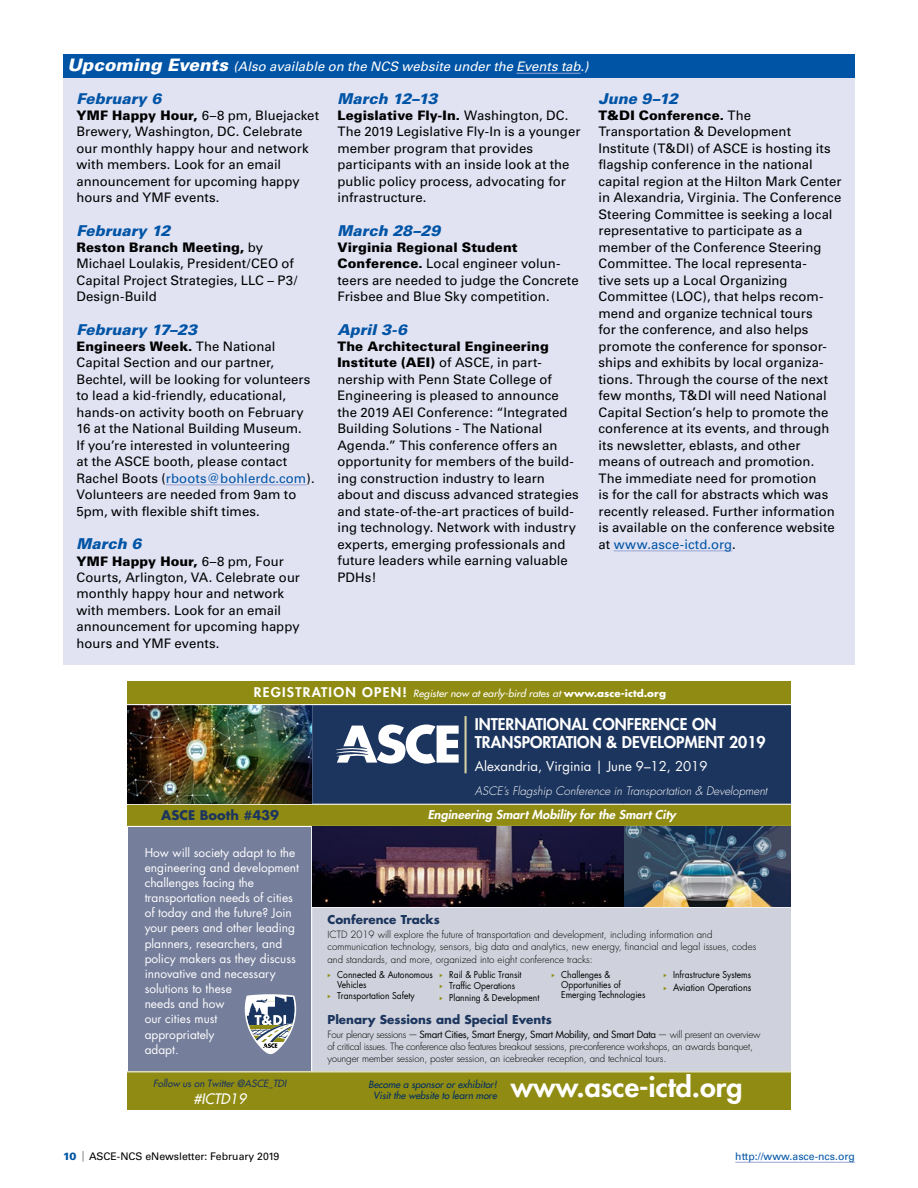
<style>
.page{position:relative;width:918px;height:1188px;background:#fff}
.page>*{position:absolute;margin:0;border:0;box-sizing:border-box;transform-origin:0 0}
.t1{font:800 27.15px "Futura Std";color:#fff;scale:1.06 1}
.t2{font:800 15.75px/18.5px "Futura Std";color:#fff}
.t3{font:italic 900 15px "Univers";color:#0054a6}
.t4{font:italic 500 14.1px "Futura Std";color:#fff}
.t5{font:13.2px/16.5px "Univers";letter-spacing:.005em;color:#000}
.t6{font:italic 13.2px "Univers";color:#fff}
.t7{font:13.2px "Futura Std";color:#fff}
.t8{font:700 13.05px "Futura Std";color:#1c355e}
.t9{font:11.85px/15.1px "Futura Std";color:#fff}
.t10{font:700 11.85px "Futura Std";color:#1c355e}
.t11{font:italic 800 11.85px "Futura Std";color:#fff;scale:1.06 1}
.t12{font:italic 300 11.55px "Futura Std";color:#fff}
.t13{font:10.5px "Univers";color:#000}
.t14{font:10.5px "Univers";color:#0054a6}
.t15{font:300 9.75px/11.7px "Futura Std";color:#000}
.t16{font:italic 500 9.75px "Futura Std";color:#fff;scale:1.06 1}
.t17{font:italic 500 9.75px/11.7px "Futura Std";color:#002d62;text-align:center}
.t18{font:italic 500 9.75px "Futura Std";color:#1c355e}
.t19{font:9.75px "Futura Std";color:#000;scale:.92 1}
.t20{font:9.15px/9.9px "Futura Std";color:#000;scale:.92 1}
.s1{font-weight:900;font-size:17.25px}
.s2{font-weight:900}
.s3{color:#0054a6}
.s4{font-weight:800;font-style:normal;font-size:13.05px}
.s5{font-weight:700;font-style:normal}
.s6{font-weight:400}
.s7{font-size:10.35px}
.s8{font-weight:900;color:#0054a6}
.s9{color:#797d82}
</style>
<div class="page">
<hr style="left:735px;top:1162px;width:120px;height:1px;background:#98a5d4">
<div style="left:63px;top:54px;width:792px;height:610px;background:#e1e3f3"></div>
<hr style="left:166px;top:485px;width:141px;height:1px;background:#98a5d4">
<hr style="left:614px;top:551px;width:118px;height:1px;background:#98a5d4">
<div style="left:63px;top:54px;width:792px;height:24px;background:#0054a6"></div>
<hr style="left:516px;top:73px;width:65px;height:1px;background:#98a5d4">
<div style="left:312px;top:698px;width:479px;height:106px;background:#1c355e"></div>
<div style="left:128px;top:804px;width:663px;height:22px;background:#908c13"></div>
<div style="left:128px;top:826px;width:184px;height:284px;background:#757e9b"></div>
<div style="left:312px;top:907px;width:479px;height:203px;background:#cfd2dc"></div>
<hr style="left:128px;top:826px;width:184px;height:1px;background:#fff">
<hr style="left:311px;top:827px;width:1px;height:80px;background:#fff">
<hr style="left:312px;top:907px;width:312px;height:1px;background:#fff">
<hr style="left:624px;top:907px;width:167px;height:1px;background:#fff">
<hr style="left:311px;top:907px;width:1px;height:203px;background:#fff">
<hr style="left:311px;top:804px;width:313px;height:1px;background:#fff">
<hr style="left:624px;top:804px;width:167px;height:1px;background:#fff">
<hr style="left:128px;top:804px;width:183px;height:1px;background:#fff">
<img style="left:128px;top:705px;width:183px;height:99px">
<img style="left:312px;top:827px;width:479px;height:80px">
<div style="left:128px;top:1071px;width:663px;height:39px;background:#908c13"></div>
<hr style="left:465px;top:716px;width:2px;height:57px;background:#d4cfa2">
<svg style="left:336px;top:725px;width:123px;height:39px"></svg>
<div style="left:128px;top:681px;width:663px;height:24px;background:#908c13"></div>
<svg style="left:245px;top:994px;width:51px;height:60px"></svg>
<p class="t6" style="left:68px;top:59px;width:523px"><span class="s1">Upcoming Events</span> (Also available on the NCS website under the Events tab.)</p>
<p class="t3" style="left:76px;top:89px;width:86px">February 6</p>
<p class="t5" style="left:76px;top:107px;width:244px"><span class="s2">YMF Happy Hour,</span> 6–8 pm, Bluejacket<br>Brewery, Washington, DC. Celebrate our monthly happy hour and network with members. Look for an email announcement for upcoming happy hours and YMF events.</p>
<p class="t3" style="left:76px;top:221px;width:95px">February 12</p>
<p class="t5" style="left:76px;top:239px;width:222px"><span class="s2">Reston Branch Meeting,</span> by<br>Michael Loulakis, President/CEO of<br>Capital Project Strategies, LLC – P3/<br>Design-Build</p>
<p class="t3" style="left:76px;top:320px;width:122px">February 17–23</p>
<p class="t5" style="left:76px;top:338px;width:240px"><span class="s2">Engineers Week.</span> The National Capital Section and our partner, Bechtel, will be looking for volunteers to lead a kid-friendly, educational, hands-on activity booth on February 16 at the National Building Museum.<br>If you’re interested in volunteering<br>at the ASCE booth, please contact Rachel Boots (<span class="s3">rboots@bohlerdc.com</span>).<br>Volunteers are needed from 9am to 5pm, with flexible shift times.</p>
<p class="t3" style="left:76px;top:534px;width:66px">March 6</p>
<p class="t5" style="left:76px;top:553px;width:225px"><span class="s2">YMF Happy Hour,</span> 6–8 pm, Four<br>Courts, Arlington, VA. Celebrate our monthly happy hour and network with members. Look for an email announcement for upcoming happy hours and YMF events.</p>
<p class="t3" style="left:338px;top:89px;width:102px">March 12–13</p>
<p class="t5" style="left:338px;top:107px;width:244px"><span class="s2">Legislative Fly-In.</span> Washington, DC.<br>The 2019 Legislative Fly-In is a younger member program that provides participants with an inside look at the public policy process, advocating for infrastructure.</p>
<p class="t3" style="left:338px;top:221px;width:104px">March 28–29</p>
<p class="t5" style="left:338px;top:239px;width:243px"><span class="s2">Virginia Regional Student Conference.</span> Local engineer volun&shy;teers are needed to judge the Concrete Frisbee and Blue Sky competition.</p>
<p class="t3" style="left:338px;top:320px;width:71px">April 3-6</p>
<p class="t5" style="left:338px;top:338px;width:243px"><span class="s2">The Architectural Engineering Institute (AEI)</span> of ASCE, in part&shy;nership with Penn State College of Engineering is pleased to announce the 2019 AEI Conference: “Integrated Building Solutions - The National Agenda.” This conference offers an opportunity for members of the build&shy;ing construction industry to learn about and discuss advanced strategies and state-of-the-art practices of build&shy;ing technology. Network with industry experts, emerging professionals and future leaders while earning valuable PDHs!</p>
<p class="t3" style="left:598px;top:89px;width:81px">June 9–12</p>
<p class="t5" style="left:598px;top:107px;width:244px"><span class="s2">T&amp;DI Conference.</span> The Transportation &amp; Development Institute (T&amp;DI) of ASCE is hosting its flagship conference in the national capital region at the Hilton Mark Center in Alexandria, Virginia. The Conference Steering Committee is seeking a local representative to participate as a member of the Conference Steering Committee. The local representa-<br>tive sets up a Local Organizing Committee (LOC), that helps recom&shy;mend and organize technical tours<br>for the conference, and also helps promote the conference for sponsor&shy;ships and exhibits by local organiza&shy;tions. Through the course of the next few months, T&amp;DI will need National Capital Section’s help to promote the conference at its events, and through its newsletter, eblasts, and other means of outreach and promotion.<br>The immediate need for promotion<br>is for the call for abstracts which was recently released. Further information is available on the conference website at <span class="s3">www.asce-ictd.org</span>.</p>
<p class="t16" style="left:254px;top:687px;width:390px"><span class="s4">REGISTRATION OPEN!</span> Register now at early-bird rates at <span class="s5">www.asce-ictd.org</span></p>
<p class="t2" style="left:475px;top:714px;width:292px">INTERNATIONAL CONFERENCE ON<br>TRANSPORTATION &amp; DEVELOPMENT 2019</p>
<p class="t7" style="left:475px;top:758px;width:234px">Alexandria, Virginia | June 9–12, 2019</p>
<p class="t12" style="left:475px;top:784px;width:294px">ASCE’s Flagship Conference in Transportation &amp; Development</p>
<p class="t8" style="left:161px;top:807px;width:119px">ASCE Booth #439</p>
<p class="t11" style="left:428px;top:807px;width:235px">Engineering Smart Mobility for the Smart City</p>
<p class="t9" style="left:145px;top:845px;width:156px">How will society adapt to the engineering and development challenges facing the transportation needs of cities of today and the future? Join your peers and other leading planners, researchers, and policy makers as they discuss innovative and necessary solutions to these<br>needs and how<br>our cities must<br>appropriately<br>adapt.</p>
<p class="t18" style="left:153px;top:1078px;width:135px">Follow us on Twitter @ASCE_TDI</p>
<p class="t4" style="left:193px;top:1090px;width:54px">#ICTD19</p>
<p class="t10" style="left:327px;top:912px;width:114px">Conference Tracks</p>
<p class="t15" style="left:327px;top:929px;width:430px">ICTD 2019 will explore the future of transportation and development, including information and communication technology, sensors, big data and analytics, new energy, financial and legal issues, codes</p>
<p class="t15" style="left:327px;top:953px;width:267px">and standards, and more, organized into eight conference tracks:</p>
<p class="t20" style="left:337px;top:970px;width:106px">Connected &amp; Autonomous<br>Vehicles</p>
<p class="t20" style="left:337px;top:991px;width:86px">Transportation Safety</p>
<p class="t20" style="left:449px;top:969px;width:100px;line-height:11.6px">Rail &amp; Public Transit<br>Traffic Operations<br>Planning &amp; Development</p>
<p class="t20" style="left:561px;top:970px;width:93px">Challenges &amp;<br>Opportunities of<br>Emerging Technologies</p>
<p class="t20" style="left:673px;top:970px;width:86px">Infrastructure Systems</p>
<p class="t19" style="left:673px;top:981px;width:87px">Aviation Operations</p>
<p class="t10" style="left:327px;top:1012px;width:226px">Plenary Sessions and Special Events</p>
<p class="t15" style="left:327px;top:1029px;width:435px">Four plenary sessions — <span class="s6">Smart Cities, Smart Energy, Smart Mobility, and Smart Data</span> — will present an overview of critical issues. The conference also features breakout sessions, pre-conference workshops, an awards banquet, younger member session, poster session, an icebreaker reception, and technical tours<span class="s7">.</span></p>
<h1 class="t1" style="left:511px;top:1070px;width:220px">www.asce-ictd.org</h1>
<p class="t17" style="left:369px;top:1078px;width:130px">Become a sponsor or exhibitor!<br>Visit the website to learn more</p>
<p class="t13" style="left:63px;top:1150px;width:218px"><span class="s8">10</span> <span class="s9">|</span> ASCE-NCS eNewsletter: February 2019</p>
<p class="t14" style="left:735px;top:1150px;width:121px">http://www.asce-ncs.org</p>
</div>
